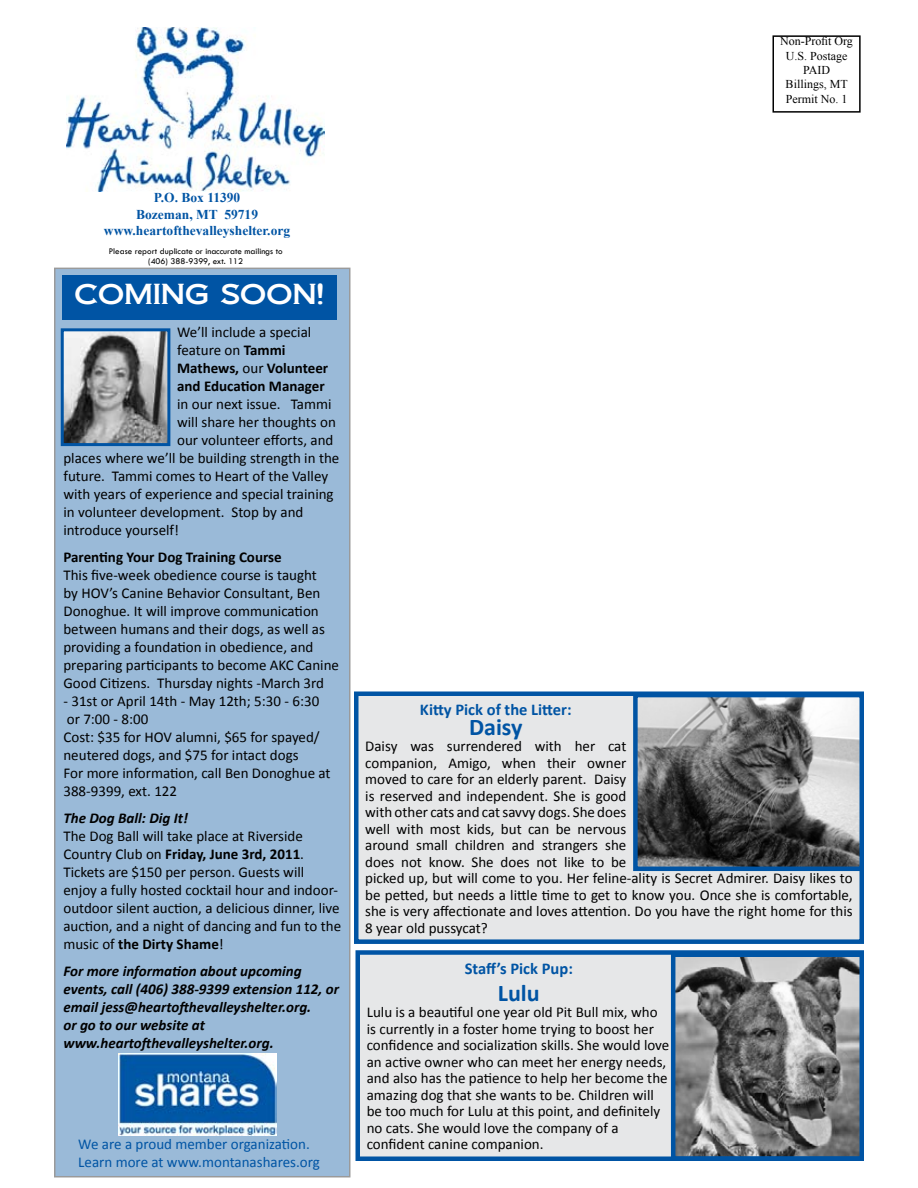
<style>
.page{position:relative;width:918px;height:1188px;background:#fff}
.page>*{position:absolute;margin:0;border:0;box-sizing:border-box;transform-origin:0 0}
.t1{font:27px "Biondi";color:#fff}
.t2{font:700 24px "Calibri";color:#0054a4}
.t3{font:700 16.5px "Calibri";color:#0054a4}
.t4{font:15px/16.5px "Calibri";color:#000}
.t5{font:italic 700 15px/18px "Calibri";color:#000}
.t6{font:700 15px/18px "Calibri";color:#000}
.t7{font:15px/18px "Calibri";color:#0054a4}
.t8{font:700 13.5px/16.2px "Times New Roman";color:#0054a4;text-align:center}
.t9{font:12px/14.4px "Times New Roman";color:#000;text-align:center}
.t10{font:9px/10.8px "Tw Cen";color:#000;text-align:center}
.s1{font-weight:400}
.s2{font-weight:700}
</style>
<div class="page">
<div style="left:772px;top:35px;width:89px;height:78px;border:2px solid #000"></div>
<img style="left:66px;top:27px;width:259px;height:165px">
<div style="left:55px;top:268px;width:295px;height:909px;background:#9abad8"></div>
<div style="left:62px;top:276px;width:274px;height:44px;background:#0054a4"></div>
<div style="left:358px;top:953px;width:504px;height:206px;background:#e6e7e8"></div>
<div style="left:356px;top:950px;width:508px;height:211px;border:4px solid #0054a4"></div>
<img style="left:676px;top:957px;width:183px;height:199px">
<div style="left:671px;top:952px;width:193px;height:209px;border:4px solid #0054a4"></div>
<div style="left:356px;top:694px;width:506px;height:248px;background:#e6e7e8"></div>
<div style="left:354px;top:691px;width:510px;height:253px;border:4px solid #0054a4"></div>
<img style="left:638px;top:698px;width:221px;height:168px">
<div style="left:633px;top:693px;width:231px;height:178px;border:4px solid #0054a4"></div>
<img style="left:119px;top:1053px;width:157px;height:83px">
<img style="left:65px;top:332px;width:101px;height:110px">
<div style="left:61px;top:328px;width:109px;height:118px;border:3px solid #0054a4"></div>
<p class="t8" style="left:104px;top:190px;width:188px">P.O. Box 11390<br>Bozeman, MT 59719 www.heartofthevalleyshelter.org</p>
<p class="t10" style="left:109px;top:245px;width:175px">Please report duplicate or inaccurate mailings to (406) 388-9399, ext. 112</p>
<p class="t9" style="left:780px;top:34px;width:74px">Non-Profit Org<br>U.S. Postage<br>PAID<br>Billings, MT<br>Permit No. 1</p>
<h1 class="t1" style="left:74px;top:278px;width:251px">COMING SOON!</h1>
<p class="t6" style="left:177px;top:323px;width:153px"><span class="s1">We’ll include a special feature on</span> Tammi<br>Mathews, <span class="s1">our</span> Volunteer and Education Manager</p>
<p class="t4" style="left:177px;top:395px;width:156px">in our next issue. Tammi</p>
<p class="t4" style="left:177px;top:413px;width:160px">will share her thoughts on</p>
<p class="t4" style="left:177px;top:431px;width:158px">our volunteer efforts, and</p>
<p class="t4" style="left:63px;top:449px;width:277px">places where we’ll be building strength in the</p>
<p class="t4" style="left:63px;top:467px;width:266px">future. Tammi comes to Heart of the Valley</p>
<p class="t4" style="left:63px;top:485px;width:272px">with years of experience and special training</p>
<p class="t4" style="left:63px;top:503px;width:241px">in volunteer development. Stop by and</p>
<p class="t4" style="left:63px;top:521px;width:117px">introduce yourself!</p>
<p class="t6" style="left:63px;top:548px;width:220px">Parenting Your Dog Training Course</p>
<p class="t4" style="left:63px;top:566px;width:277px;line-height:18px">This five-week obedience course is taught<br>by HOV’s Canine Behavior Consultant, Ben Donoghue. It will improve communication between humans and their dogs, as well as providing a foundation in obedience, and preparing participants to become AKC Canine Good Citizens. Thursday nights -March 3rd</p>
<p class="t4" style="left:63px;top:692px;width:269px;line-height:18px">- 31st or April 14th - May 12th; 5:30 - 6:30 or 7:00 - 8:00<br>Cost: $35 for HOV alumni, $65 for spayed/ neutered dogs, and $75 for intact dogs<br>For more information, call Ben Donoghue at<br>388-9399, ext. 122</p>
<p class="t5" style="left:63px;top:809px;width:126px">The Dog Ball: Dig It!</p>
<p class="t4" style="left:63px;top:827px;width:279px;line-height:18px">The Dog Ball will take place at Riverside Country Club on <span class="s2">Friday, June 3rd, 2011</span>.<br>Tickets are $150 per person. Guests will enjoy a fully hosted cocktail hour and indoor&shy;outdoor silent auction, a delicious dinner, live auction, and a night of dancing and fun to the music of <span class="s2">the Dirty Shame</span>!</p>
<p class="t5" style="left:63px;top:962px;width:277px">For more information about upcoming events, call (406) 388-9399 extension 112, or email jess@heartofthevalleyshelter.org.<br>or go to our website at www.heartofthevalleyshelter.org.</p>
<p class="t3" style="left:465px;top:958px;width:110px">Staff’s Pick Pup:</p>
<p class="t3" style="left:420px;top:699px;width:153px">Kitty Pick of the Litter:</p>
<h2 class="t2" style="left:469px;top:712px;width:55px">Daisy</h2>
<p class="t4" style="left:365px;top:737px;width:489px">Daisy was surrendered with her cat<br>companion, Amigo, when their owner<br>moved to care for an elderly parent. Daisy<br>is reserved and independent. She is good<br>with other cats and cat savvy dogs. She does<br>well with most kids, but can be nervous<br>around small children and strangers she<br>does not know. She does not like to be<br>picked up, but will come to you. Her feline-ality is Secret Admirer. Daisy likes to be petted, but needs a little time to get to know you. Once she is comfortable, she is very affectionate and loves attention. Do you have the right home for this 8 year old pussycat?</p>
<h2 class="t2" style="left:498px;top:978px;width:43px">Lulu</h2>
<p class="t4" style="left:367px;top:1003px;width:304px">Lulu is a beautiful one year old Pit Bull mix, who is currently in a foster home trying to boost her confidence and socialization skills. She would love an active owner who can meet her energy needs, and also has the patience to help her become the amazing dog that she wants to be. Children will be too much for Lulu at this point, and definitely no cats. She would love the company of a confident canine companion.</p>
<p class="t7" style="left:78px;top:1135px;width:243px">We are a proud member organization.<br>Learn more at www.montanashares.org</p>
</div>
